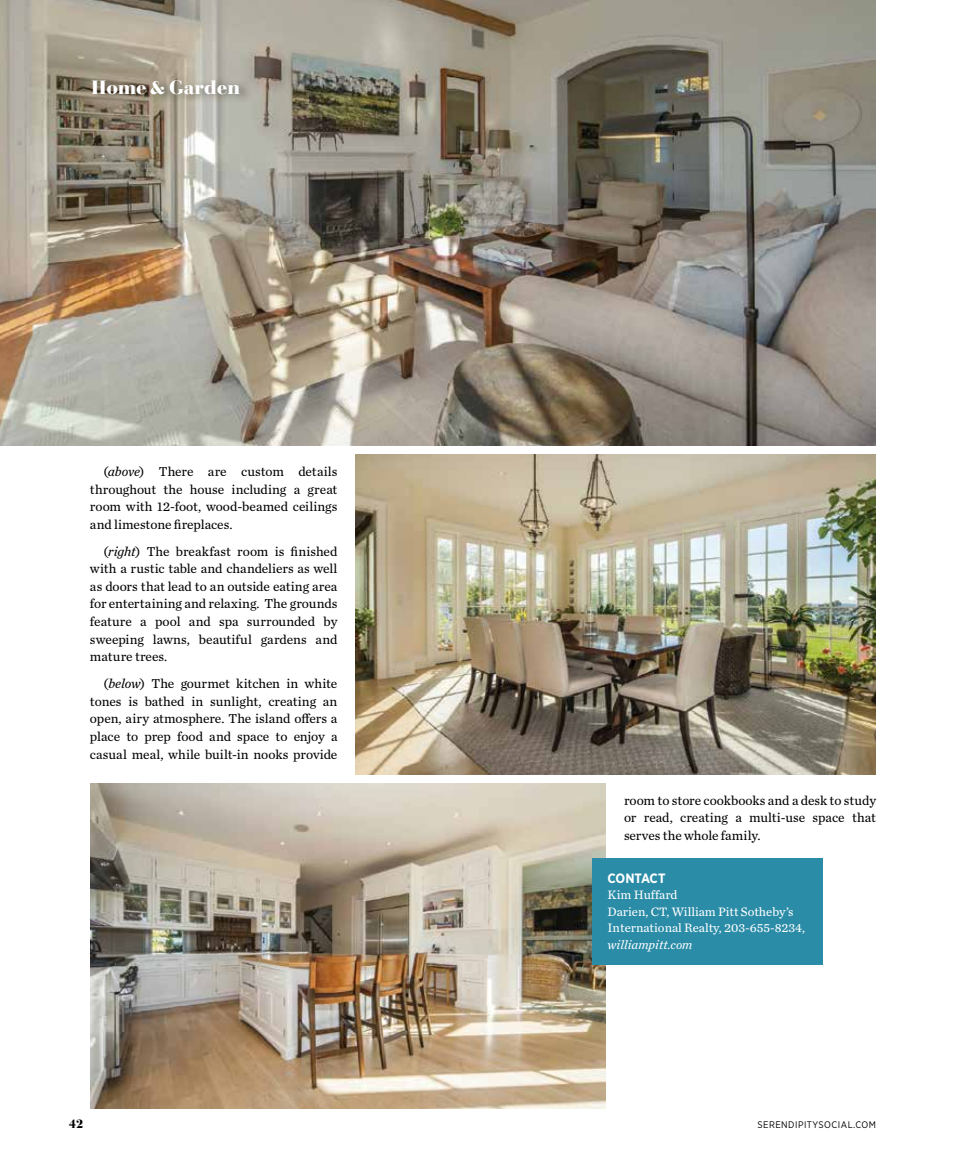
<style>
.page{position:relative;width:972px;height:1175px;background:#fff}
.page>*{position:absolute;margin:0;border:0;box-sizing:border-box;transform-origin:0 0}
.t1{font:900 19.2px "Bauer Bodoni Std";color:#fff}
.t2{font:13.5px/17.7px "Chronicle Text G2";color:#000;text-align:justify}
.t3{font:700 13.5px "Gotham Narrow";letter-spacing:-.01em;color:#fff}
.t4{font:12.75px/16.5px "Chronicle Text G2";color:#fff}
.t5{font:italic 12.75px "Chronicle Text G2";color:#fff}
.t6{font:900 12px "Bauer Bodoni Std";color:#000}
.t7{font:9.45px "Gotham Narrow";letter-spacing:.05em;color:#000}
.s1{font-style:italic}
</style>
<div class="page">
<img style="left:0;top:0;width:876px;height:446px">
<img style="left:90px;top:783px;width:516px;height:325px">
<div style="left:91px;top:74px;width:162px;height:30px;background:#000;opacity:.4"></div>
<img style="left:356px;top:455px;width:520px;height:319px">
<div style="left:592px;top:858px;width:232px;height:107px;background:#2a8ca7"></div>
<h1 class="t1" style="left:92px;top:76px;width:150px">Home &amp; Garden</h1>
<p class="t2" style="left:90px;top:462px;width:249px;text-indent:14px">(<span class="s1">above</span>) There are custom details throughout the house including a great room with 12-foot, wood-beamed ceilings and limestone fireplaces.</p>
<p class="t2" style="left:90px;top:541px;width:249px;text-indent:14px">(<span class="s1">right</span>) The breakfast room is finished with a rustic table and chandeliers as well as doors that lead to an outside eating area for entertaining and relaxing. The grounds feature a pool and spa surrounded by sweeping lawns, beautiful gardens and mature trees.</p>
<p class="t2" style="left:90px;top:674px;width:249px;text-indent:14px">(<span class="s1">below</span>) The gourmet kitchen in white tones is bathed in sunlight, creating an open, airy atmosphere. The island offers a place to prep food and space to enjoy a casual meal, while built-in nooks provide</p>
<p class="t6" style="left:69px;top:1117px;width:16px">42</p>
<p class="t2" style="left:624px;top:790px;width:254px">room to store cookbooks and a desk to study or read, creating a multi-use space that serves the whole family.</p>
<p class="t3" style="left:608px;top:869px;width:59px">CONTACT</p>
<p class="t4" style="left:608px;top:886px;width:199px">Kim Huffard<br>Darien, CT, William Pitt Sotheby’s<br>International Realty, 203-655-8234,</p>
<p class="t5" style="left:608px;top:934px;width:86px">williampitt.com</p>
<p class="t7" style="left:758px;top:1119px;width:120px">SERENDIPITYSOCIAL.COM</p>
</div>
